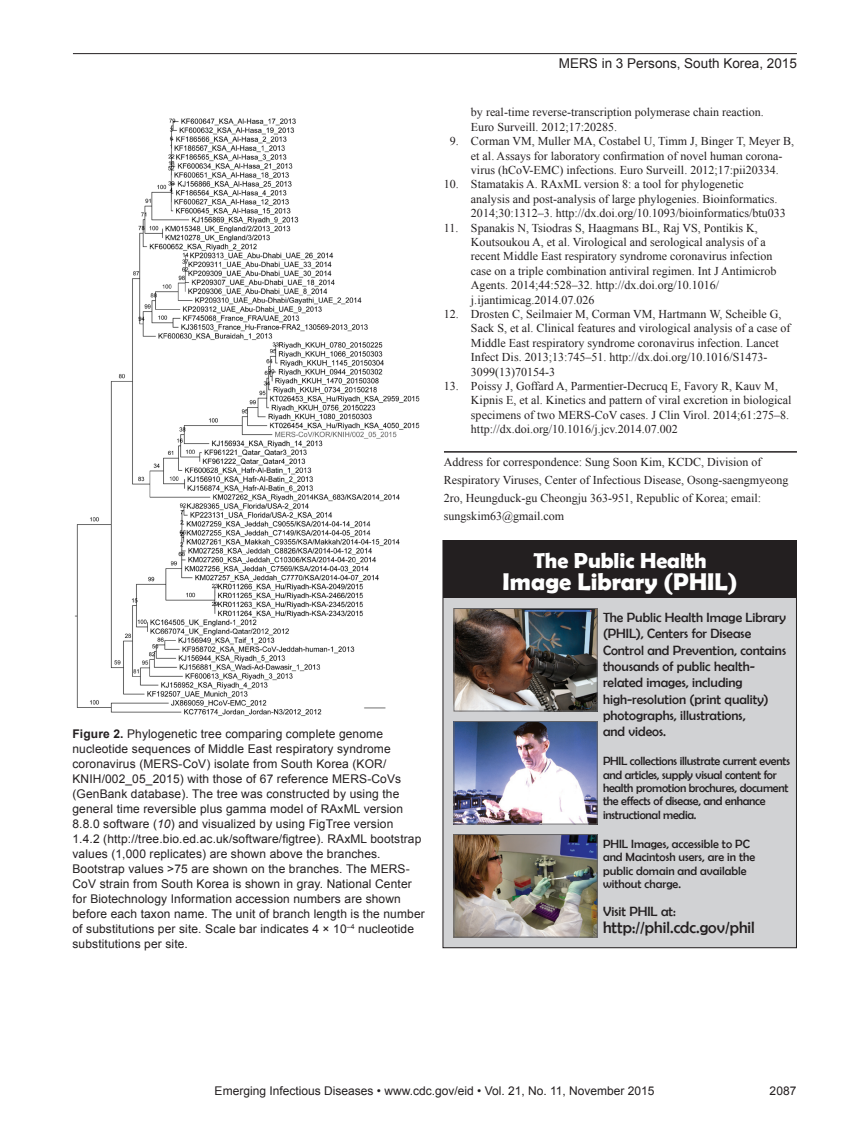
<style>
.page{position:relative;width:851px;height:1134px;background:#fff}
.page>*{position:absolute;margin:0;border:0;box-sizing:border-box;transform-origin:0 0}
.t1{font:700 24.3px "Berlin Sans FB Demi";color:#fff}
.t2{font:700 21.9px "Berlin Sans FB Demi";color:#fff}
.t3{font:16.5px "Berlin Sans FB";color:#231f20}
.t4{font:13.5px/16.4px "Berlin Sans FB";color:#231f20}
.Running_Head{font:13.5px "Arial";color:#231f20}
.References{font:12px/14.4px "Times New Roman";color:#231f20}
.Figure_Legend{font:12px/15px "Arial";letter-spacing:.01em;color:#231f20}
.Correspondence{font:12px/18px "Times New Roman";color:#231f20}
.t5{font:12px/13.4px "Berlin Sans FB";letter-spacing:-.02em;color:#231f20}
.t6{font:12px/13.4px "Berlin Sans FB";color:#231f20}
.s1{font-weight:700}
.s2{font-style:italic}
</style>
<div class="page">
<hr style="left:73px;top:53px;width:723px;height:1px;background:#231f20">
<hr style="left:444px;top:451px;width:353px;height:2px;background:#231f20">
<img style="left:75px;top:118px;width:345px;height:598px">
<div style="left:443px;top:541px;width:353px;height:407px;background:#d1d2d4"></div>
<div style="left:443px;top:540px;width:353px;height:58px;background:#231f20"></div>
<img style="left:455px;top:836px;width:140px;height:99px">
<div style="left:453px;top:834px;width:144px;height:103px;border:1px solid #636366"></div>
<img style="left:455px;top:723px;width:140px;height:99px">
<div style="left:453px;top:721px;width:144px;height:103px;border:1px solid #636366"></div>
<img style="left:455px;top:610px;width:140px;height:99px">
<div style="left:453px;top:608px;width:144px;height:103px;border:1px solid #636366"></div>
<p class="Figure_Legend" style="left:72px;top:726px;width:354px"><span class="s1">Figure 2.</span> Phylogenetic tree comparing complete genome nucleotide sequences of Middle East respiratory syndrome coronavirus (MERS-CoV) isolate from South Korea (KOR/ KNIH/002_05_2015) with those of 67 reference MERS-CoVs (GenBank database). The tree was constructed by using the general time reversible plus gamma model of RAxML version 8.8.0 software (<span class="s2">10</span>) and visualized by using FigTree version<br>1.4.2 (http://tree.bio.ed.ac.uk/software/figtree). RAxML bootstrap values (1,000 replicates) are shown above the branches.<br>Bootstrap values &gt;75 are shown on the branches. The MERS-CoV strain from South Korea is shown in gray. National Center for Biotechnology Information accession numbers are shown before each taxon name. The unit of branch length is the number of substitutions per site. Scale bar indicates 4 × 10<sup>–4</sup> nucleotide substitutions per site.</p>
<p class="Running_Head" style="left:559px;top:55px;width:239px">MERS in 3 Persons, South Korea, 2015</p>
<p class="References" style="left:471px;top:105px;width:294px">by real-time reverse-transcription polymerase chain reaction.<br>Euro Surveill. 2012;17:20285.</p>
<p class="References" style="left:471px;top:134px;width:325px;text-indent:-21px">9. Corman VM, Muller MA, Costabel U, Timm J, Binger T, Meyer B, et al. Assays for laboratory confirmation of novel human corona&shy;virus (hCoV-EMC) infections. Euro Surveill. 2012;17:pii20334.</p>
<p class="References" style="left:471px;top:177px;width:316px;text-indent:-27px">10. Stamatakis A. RAxML version 8: a tool for phylogenetic<br>analysis and post-analysis of large phylogenies. Bioinformatics.<br>2014;30:1312–3. http://dx.doi.org/10.1093/bioinformatics/btu033</p>
<p class="References" style="left:471px;top:220px;width:307px;text-indent:-27px">11. Spanakis N, Tsiodras S, Haagmans BL, Raj VS, Pontikis K, Koutsoukou A, et al. Virological and serological analysis of a recent Middle East respiratory syndrome coronavirus infection case on a triple combination antiviral regimen. Int J Antimicrob Agents. 2014;44:528–32. http://dx.doi.org/10.1016/ j.ijantimicag.2014.07.026</p>
<p class="References" style="left:471px;top:307px;width:321px;text-indent:-27px">12. Drosten C, Seilmaier M, Corman VM, Hartmann W, Scheible G, Sack S, et al. Clinical features and virological analysis of a case of Middle East respiratory syndrome coronavirus infection. Lancet Infect Dis. 2013;13:745–51. http://dx.doi.org/10.1016/S1473- 3099(13)70154-3</p>
<p class="References" style="left:471px;top:379px;width:322px;text-indent:-27px">13. Poissy J, Goffard A, Parmentier-Decrucq E, Favory R, Kauv M, Kipnis E, et al. Kinetics and pattern of viral excretion in biological specimens of two MERS-CoV cases. J Clin Virol. 2014;61:275–8. http://dx.doi.org/10.1016/j.jcv.2014.07.002</p>
<p class="Correspondence" style="left:444px;top:453px;width:346px">Address for correspondence: Sung Soon Kim, KCDC, Division of Respiratory Viruses, Center of Infectious Disease, Osong-saengmyeong 2ro, Heungduck-gu Cheongju 363-951, Republic of Korea; email: sungskim63@gmail.com</p>
<p class="t2" style="left:533px;top:548px;width:175px">The Public Health</p>
<p class="t1" style="left:502px;top:567px;width:236px">Image Library (PHIL)</p>
<p class="t4" style="left:603px;top:609px;width:184px">The Public Health Image Library (PHIL), Centers for Disease<br>Control and Prevention, contains</p>
<p class="t4" style="left:603px;top:658px;width:167px">thousands of public health&shy;related images, including high-resolution (print quality) photographs, illustrations, and videos.</p>
<p class="t5" style="left:603px;top:755px;width:188px">PHIL collections illustrate current events and articles, supply visual content for health promotion brochures, document the effects of disease, and enhance instructional media.</p>
<p class="t6" style="left:603px;top:837px;width:154px">PHIL Images, accessible to PC and Macintosh users, are in the public domain and available without charge.</p>
<p class="t4" style="left:603px;top:903px;width:74px">Visit PHIL at:</p>
<p class="t3" style="left:603px;top:918px;width:153px">http://phil.cdc.gov/phil</p>
<p class="Figure_Legend" style="left:215px;top:1084px;width:441px">Emerging Infectious Diseases • www.cdc.gov/eid • Vol. 21, No. 11, November 2015</p>
<p class="Figure_Legend" style="left:769px;top:1084px;width:28px">2087</p>
</div>
